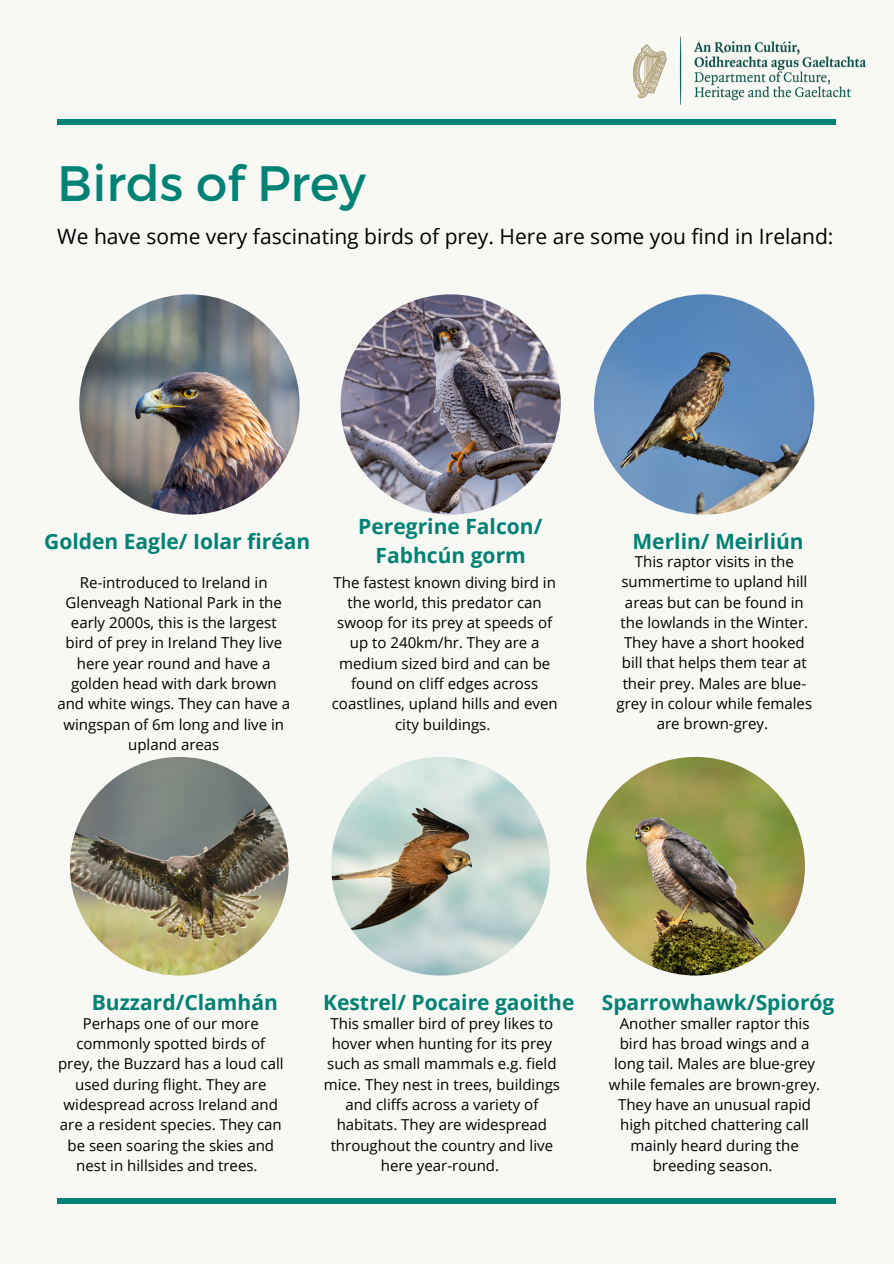
<style>
.page{position:relative;width:894px;height:1264px;background:#fff}
.page>*{position:absolute;margin:0;border:0;box-sizing:border-box;transform-origin:0 0}
.t1{font:49.65px "Montserrat";color:#008274}
.t2{font:700 21px/29.2px "Open Sans";color:#008274;text-align:center}
.t3{font:21px "Open Sans";color:#000}
.t4{font:15px/20.2px "Open Sans";color:#000;text-align:center}
</style>
<div class="page">
<div style="left:0;top:0;width:893px;height:1263px;background:#f8f8f4"></div>
<img style="left:633px;top:36px;width:233px;height:69px">
<div style="left:57px;top:1198px;width:779px;height:5px;background:#008274"></div>
<div style="left:57px;top:119px;width:779px;height:6px;background:#008274"></div>
<img style="left:79px;top:294px;width:220px;height:220px;border-radius:50%">
<img style="left:340px;top:294px;width:220px;height:220px;border-radius:50%">
<img style="left:593px;top:294px;width:221px;height:220px;border-radius:50%">
<img style="left:70px;top:757px;width:218px;height:218px;border-radius:50%">
<img style="left:331px;top:757px;width:218px;height:218px;border-radius:50%">
<img style="left:586px;top:757px;width:218px;height:218px;border-radius:50%">
<h1 class="t1" style="left:57px;top:151px;width:310px">Birds of Prey</h1>
<h2 class="t3" style="left:57px;top:221px;width:777px">We have some very fascinating birds of prey. Here are some you find in Ireland:</h2>
<h2 class="t2" style="left:44px;top:526px;width:267px">Golden Eagle/ Iolar firéan</h2>
<h2 class="t2" style="left:358px;top:511px;width:185px">Peregrine Falcon/<br>Fabhcún gorm</h2>
<p class="t4" style="left:57px;top:571px;width:234px">Re-introduced to Ireland in<br>Glenveagh National Park in the early 2000s, this is the largest bird of prey in Ireland They live here year round and have a golden head with dark brown and white wings. They can have a wingspan of 6m long and live in upland areas</p>
<p class="t4" style="left:332px;top:571px;width:227px">The fastest known diving bird in the world, this predator can swoop for its prey at speeds of up to 240km/hr. They are a medium sized bird and can be found on cliff edges across coastlines, upland hills and even city buildings.</p>
<h2 class="t2" style="left:632px;top:526px;width:173px">Merlin/ Meirliún</h2>
<p class="t4" style="left:616px;top:551px;width:197px">This raptor visits in the summertime to upland hill areas but can be found in the lowlands in the Winter.<br>They have a short hooked bill that helps them tear at their prey. Males are blue&shy;grey in colour while females are brown-grey.</p>
<h2 class="t2" style="left:92px;top:987px;width:188px">Buzzard/Clamhán</h2>
<h2 class="t2" style="left:323px;top:987px;width:253px">Kestrel/ Pocaire gaoithe</h2>
<h2 class="t2" style="left:601px;top:987px;width:234px">Sparrowhawk/Spioróg</h2>
<p class="t4" style="left:58px;top:1012px;width:227px">Perhaps one of our more commonly spotted birds of prey, the Buzzard has a loud call used during flight. They are widespread across Ireland and are a resident species. They can be seen soaring the skies and nest in hillsides and trees.</p>
<p class="t4" style="left:324px;top:1012px;width:238px">This smaller bird of prey likes to hover when hunting for its prey such as small mammals e.g. field mice. They nest in trees, buildings and cliffs across a variety of habitats. They are widespread throughout the country and live here year-round.</p>
<p class="t4" style="left:608px;top:1012px;width:213px">Another smaller raptor this bird has broad wings and a long tail. Males are blue-grey while females are brown-grey.<br>They have an unusual rapid high pitched chattering call mainly heard during the breeding season.</p>
</div>
